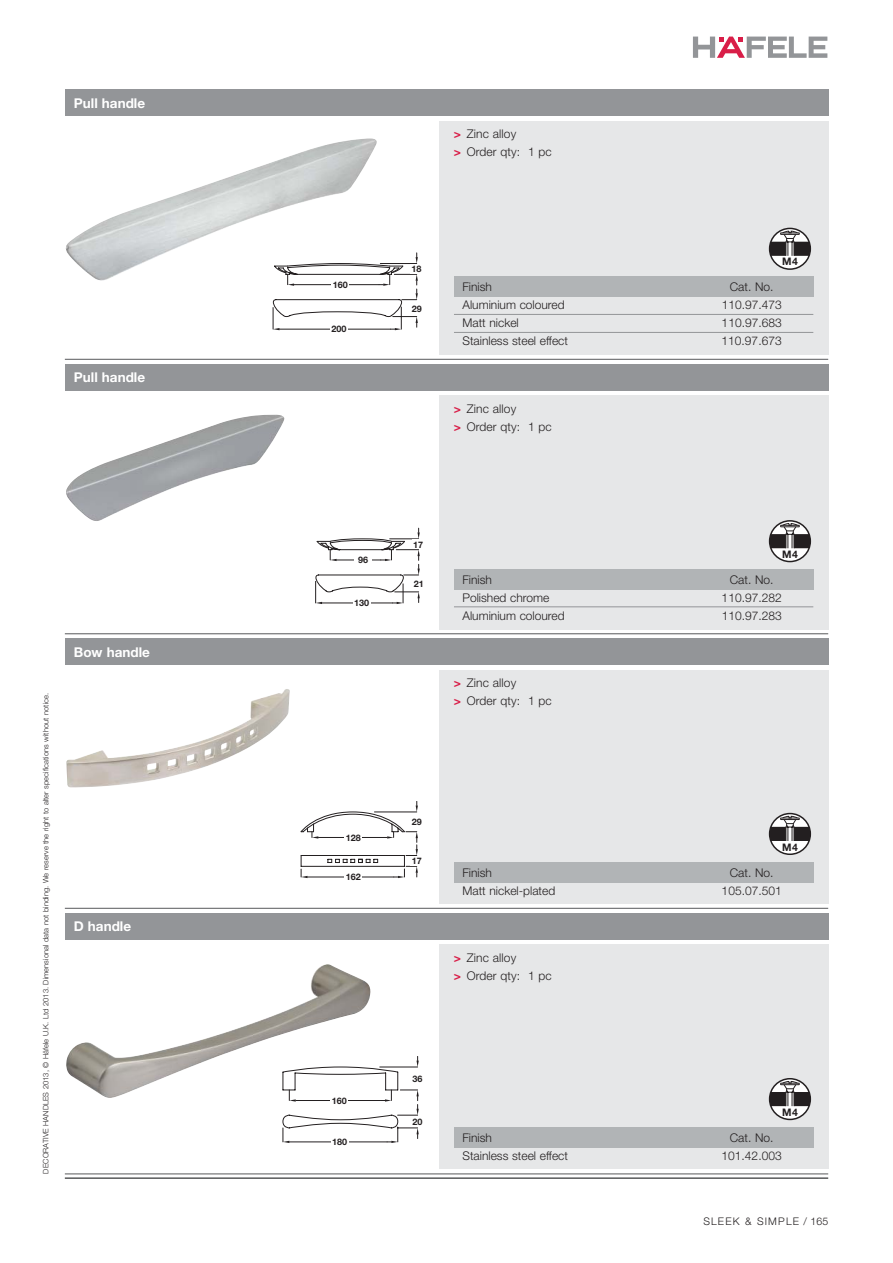
<style>
.page{position:relative;width:893px;height:1263px;background:#fff}
.page>*{position:absolute;margin:0;border:0;box-sizing:border-box;transform-origin:0 0}
.t1{font:700 13.5px "Helvetica Neue";color:#fff}
.t2{font:300 12px/17.7px "Helvetica Neue";color:#231f20}
.t3{font:300 10.5px "Helvetica Neue";letter-spacing:.11em;color:#231f20}
.t4{font:700 10.35px "Helvetica Neue";letter-spacing:.05em;color:#231f20}
.t5{font:700 9px "Helvetica Neue";color:#231f20}
.t6{font:300 7.5px "Helvetica Neue";letter-spacing:.01em;color:#231f20}
.s1{font-weight:700;color:#d91e48}
</style>
<div class="page">
<svg style="left:693px;top:37px;width:134px;height:21px"></svg>
<hr style="left:65px;top:1174px;width:763px;height:1px;background:#58595b">
<hr style="left:65px;top:1177px;width:763px;height:2px;background:#58595b">
<div style="left:439px;top:121px;width:389px;height:234px;background:#e6e7e8"></div>
<div style="left:65px;top:89px;width:763px;height:27px;background:#939598"></div>
<hr style="left:65px;top:359px;width:763px;height:1px;background:#58595b">
<div style="left:454px;top:277px;width:359px;height:20px;background:#b1b4b6"></div>
<svg style="left:769px;top:228px;width:41px;height:41px"></svg>
<div style="left:769px;top:228px;width:42px;height:42px;border:1px solid #231f20;border-radius:50%"></div>
<svg style="left:769px;top:231px;width:41px;height:26px"></svg>
<img style="left:65px;top:138px;width:312px;height:143px">
<svg style="left:272px;top:253px;width:146px;height:77px"></svg>
<div style="left:410px;top:264px;width:13px;height:10px;background:#fff"></div>
<div style="left:410px;top:303px;width:13px;height:10px;background:#fff"></div>
<div style="left:330px;top:324px;width:17px;height:8px;background:#fff"></div>
<div style="left:332px;top:280px;width:17px;height:9px;background:#fff"></div>
<div style="left:439px;top:395px;width:389px;height:234px;background:#e6e7e8"></div>
<div style="left:65px;top:364px;width:763px;height:27px;background:#939598"></div>
<div style="left:454px;top:569px;width:359px;height:21px;background:#b1b4b6"></div>
<img style="left:66px;top:415px;width:219px;height:106px">
<svg style="left:315px;top:528px;width:105px;height:76px"></svg>
<hr style="left:337px;top:560px;width:44px;height:1px;background:#231f20">
<div style="left:353px;top:598px;width:17px;height:9px;background:#fff"></div>
<div style="left:355px;top:555px;width:17px;height:9px;background:#fff"></div>
<svg style="left:769px;top:521px;width:41px;height:41px"></svg>
<div style="left:769px;top:520px;width:42px;height:42px;border:1px solid #231f20;border-radius:50%"></div>
<svg style="left:769px;top:523px;width:41px;height:26px"></svg>
<hr style="left:65px;top:633px;width:763px;height:1px;background:#58595b">
<div style="left:439px;top:670px;width:389px;height:234px;background:#e6e7e8"></div>
<div style="left:65px;top:638px;width:763px;height:27px;background:#939598"></div>
<div style="left:454px;top:862px;width:359px;height:20px;background:#b1b4b6"></div>
<svg style="left:769px;top:814px;width:41px;height:40px"></svg>
<div style="left:769px;top:813px;width:42px;height:42px;border:1px solid #231f20;border-radius:50%"></div>
<svg style="left:769px;top:816px;width:41px;height:26px"></svg>
<img style="left:66px;top:689px;width:224px;height:99px">
<svg style="left:300px;top:801px;width:118px;height:77px"></svg>
<hr style="left:318px;top:837px;width:65px;height:1px;background:#231f20">
<div style="left:410px;top:817px;width:13px;height:10px;background:#fff"></div>
<div style="left:410px;top:856px;width:13px;height:9px;background:#fff"></div>
<div style="left:345px;top:872px;width:17px;height:9px;background:#fff"></div>
<div style="left:345px;top:833px;width:17px;height:9px;background:#fff"></div>
<div style="left:439px;top:944px;width:389px;height:225px;background:#e6e7e8"></div>
<div style="left:65px;top:913px;width:763px;height:27px;background:#939598"></div>
<div style="left:454px;top:1127px;width:359px;height:21px;background:#b1b4b6"></div>
<div style="left:769px;top:1079px;width:41px;height:40px;background:#fff;border-radius:50%"></div>
<div style="left:769px;top:1078px;width:42px;height:42px;border:1px solid #231f20;border-radius:50%"></div>
<svg style="left:769px;top:1081px;width:41px;height:26px"></svg>
<img style="left:66px;top:964px;width:305px;height:133px">
<svg style="left:282px;top:1056px;width:137px;height:87px"></svg>
<hr style="left:296px;top:1100px;width:85px;height:1px;background:#231f20">
<div style="left:411px;top:1074px;width:12px;height:10px;background:#fff"></div>
<div style="left:411px;top:1117px;width:12px;height:9px;background:#fff"></div>
<div style="left:331px;top:1137px;width:17px;height:10px;background:#fff"></div>
<div style="left:331px;top:1096px;width:17px;height:9px;background:#fff"></div>
<hr style="left:65px;top:908px;width:763px;height:1px;background:#58595b">
<hr style="left:454px;top:314px;width:359px;height:1px;background:#939598">
<hr style="left:454px;top:332px;width:359px;height:1px;background:#939598">
<hr style="left:454px;top:606px;width:359px;height:1px;background:#939598">
<p class="t1" style="left:74px;top:98px;width:73px">Pull handle</p>
<p class="t1" style="left:74px;top:373px;width:73px">Pull handle</p>
<p class="t6" style="left:43px;top:1174px;width:482px;rotate:-90deg">DECORATIVE HANDLES 2013, © Häfele U.K. Ltd 2013. Dimensional data not binding. We reserve the right to alter specifications without notice.</p>
<p class="t1" style="left:74px;top:647px;width:78px">Bow handle</p>
<p class="t1" style="left:74px;top:922px;width:59px">D handle</p>
<p class="t5" style="left:333px;top:281px;width:17px">160</p>
<p class="t5" style="left:331px;top:326px;width:17px">200</p>
<p class="t2" style="left:454px;top:126px;width:99px"><span class="s1">&gt;</span> Zinc alloy<br><span class="s1">&gt;</span> Order qty: 1 pc</p>
<p class="t5" style="left:411px;top:266px;width:12px">18</p>
<p class="t5" style="left:412px;top:305px;width:12px">29</p>
<p class="t4" style="left:782px;top:258px;width:17px">M4</p>
<p class="t2" style="left:462px;top:279px;width:31px">Finish</p>
<p class="t2" style="left:730px;top:279px;width:45px">Cat. No.</p>
<p class="t2" style="left:462px;top:297px;width:104px">Aluminium coloured</p>
<p class="t2" style="left:722px;top:297px;width:62px">110.97.473</p>
<p class="t2" style="left:462px;top:315px;width:58px">Matt nickel</p>
<p class="t2" style="left:722px;top:315px;width:62px">110.97.683</p>
<p class="t2" style="left:462px;top:333px;width:107px">Stainless steel effect</p>
<p class="t2" style="left:722px;top:333px;width:62px">110.97.673</p>
<p class="t2" style="left:454px;top:401px;width:99px"><span class="s1">&gt;</span> Zinc alloy<br><span class="s1">&gt;</span> Order qty: 1 pc</p>
<p class="t5" style="left:358px;top:557px;width:12px">96</p>
<p class="t5" style="left:354px;top:600px;width:17px">130</p>
<p class="t5" style="left:413px;top:541px;width:12px">17</p>
<p class="t5" style="left:414px;top:580px;width:12px">21</p>
<p class="t4" style="left:782px;top:551px;width:17px">M4</p>
<p class="t2" style="left:462px;top:572px;width:31px">Finish</p>
<p class="t2" style="left:730px;top:572px;width:45px">Cat. No.</p>
<p class="t2" style="left:462px;top:590px;width:88px">Polished chrome</p>
<p class="t2" style="left:722px;top:590px;width:62px">110.97.282</p>
<p class="t2" style="left:462px;top:608px;width:104px">Aluminium coloured</p>
<p class="t2" style="left:722px;top:608px;width:62px">110.97.283</p>
<p class="t2" style="left:454px;top:675px;width:99px"><span class="s1">&gt;</span> Zinc alloy<br><span class="s1">&gt;</span> Order qty: 1 pc</p>
<p class="t5" style="left:346px;top:834px;width:17px">128</p>
<p class="t5" style="left:346px;top:874px;width:17px">162</p>
<p class="t5" style="left:332px;top:1097px;width:17px">160</p>
<p class="t5" style="left:332px;top:1139px;width:17px">180</p>
<p class="t5" style="left:412px;top:819px;width:12px">29</p>
<p class="t5" style="left:412px;top:858px;width:12px">17</p>
<p class="t4" style="left:782px;top:843px;width:17px">M4</p>
<p class="t2" style="left:462px;top:865px;width:31px">Finish</p>
<p class="t2" style="left:730px;top:865px;width:45px">Cat. No.</p>
<p class="t2" style="left:462px;top:883px;width:94px">Matt nickel-plated</p>
<p class="t2" style="left:722px;top:883px;width:62px">105.07.501</p>
<p class="t2" style="left:454px;top:950px;width:99px"><span class="s1">&gt;</span> Zinc alloy<br><span class="s1">&gt;</span> Order qty: 1 pc</p>
<p class="t5" style="left:412px;top:1076px;width:12px">36</p>
<p class="t5" style="left:412px;top:1118px;width:12px">20</p>
<p class="t4" style="left:782px;top:1108px;width:17px">M4</p>
<p class="t2" style="left:462px;top:1130px;width:31px">Finish</p>
<p class="t2" style="left:730px;top:1130px;width:45px">Cat. No.</p>
<p class="t2" style="left:462px;top:1148px;width:107px">Stainless steel effect</p>
<p class="t2" style="left:722px;top:1148px;width:62px">101.42.003</p>
<p class="t3" style="left:703px;top:1218px;width:126px">SLEEK &amp; SIMPLE / 165</p>
</div>
